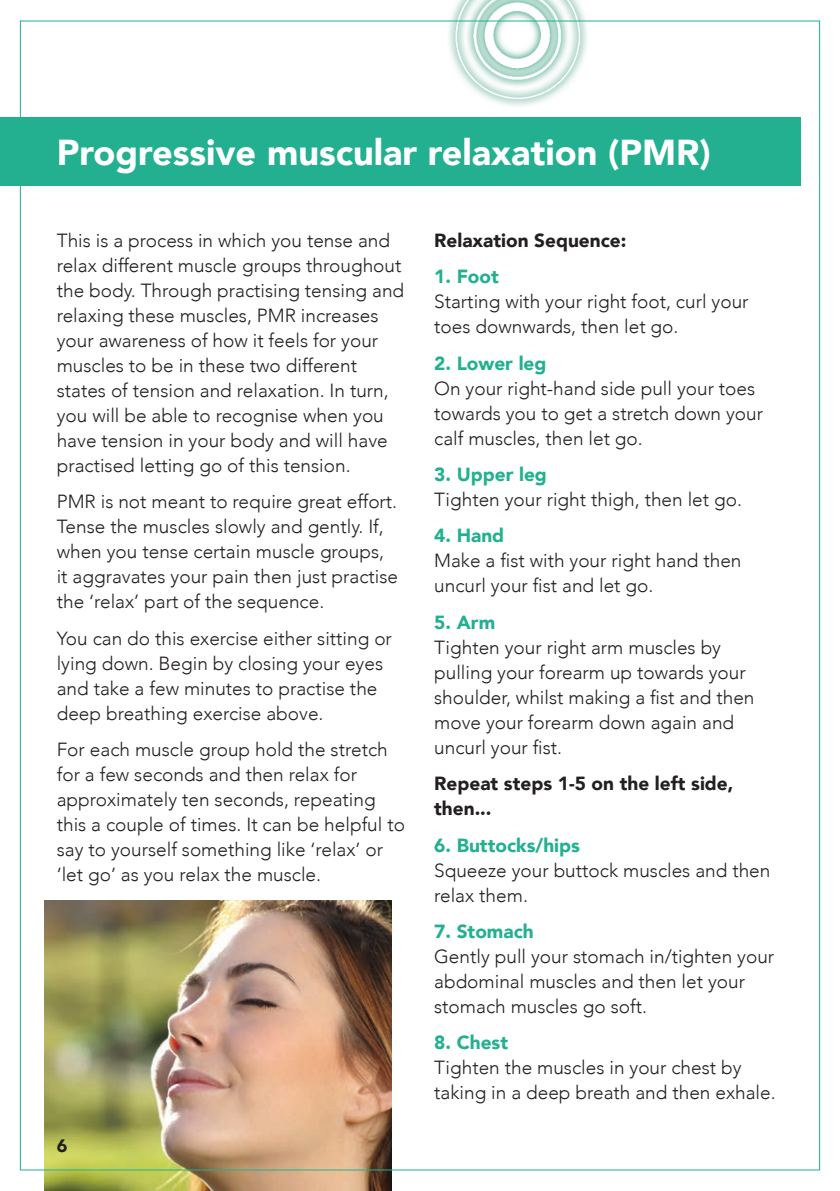
<style>
.page{position:relative;width:840px;height:1191px;background:#fff}
.page>*{position:absolute;margin:0;border:0;box-sizing:border-box;transform-origin:0 0}
.t1{font:900 36px "Avenir";color:#fff}
.t2{font:300 19px/25px "Avenir";color:#231f20}
.t3{font:900 19px "Avenir";color:#22b090}
.t4{font:900 19px/25px "Avenir";color:#231f20}
.t5{font:900 18px "Avenir";color:#231f20}
</style>
<div class="page">
<img style="left:44px;top:900px;width:347px;height:291px">
<img style="left:434px;top:0;width:159px;height:106px">
<div style="left:0;top:117px;width:799px;height:68px;background:#22b090"></div>
<h1 class="t1" style="left:57px;top:121px;width:655px">Progressive muscular relaxation (PMR)</h1>
<p class="t2" style="left:57px;top:228px;width:349px">This is a process in which you tense and relax different muscle groups throughout the body. Through practising tensing and relaxing these muscles, PMR increases your awareness of how it feels for your muscles to be in these two different states of tension and relaxation. In turn, you will be able to recognise when you have tension in your body and will have practised letting go of this tension.</p>
<p class="t2" style="left:57px;top:489px;width:343px">PMR is not meant to require great effort.<br>Tense the muscles slowly and gently. If, when you tense certain muscle groups, it aggravates your pain then just practise the ‘relax’ part of the sequence.</p>
<p class="t2" style="left:57px;top:625px;width:336px">You can do this exercise either sitting or lying down. Begin by closing your eyes and take a few minutes to practise the deep breathing exercise above.</p>
<p class="t2" style="left:57px;top:737px;width:349px">For each muscle group hold the stretch for a few seconds and then relax for approximately ten seconds, repeating this a couple of times. It can be helpful to say to yourself something like ‘relax’ or ‘let go’ as you relax the muscle.</p>
<p class="t5" style="left:57px;top:1130px;width:12px">6</p>
<p class="t4" style="left:434px;top:227px;width:194px">Relaxation Sequence:</p>
<p class="t3" style="left:434px;top:260px;width:66px">1. Foot</p>
<p class="t2" style="left:434px;top:289px;width:316px">Starting with your right foot, curl your toes downwards, then let go.</p>
<p class="t3" style="left:434px;top:347px;width:114px">2. Lower leg</p>
<p class="t2" style="left:434px;top:376px;width:330px">On your right-hand side pull your toes towards you to get a stretch down your calf muscles, then let go.</p>
<p class="t3" style="left:434px;top:458px;width:114px">3. Upper leg</p>
<p class="t2" style="left:434px;top:487px;width:309px">Tighten your right thigh, then let go.</p>
<p class="t3" style="left:434px;top:519px;width:71px">4. Hand</p>
<p class="t2" style="left:434px;top:548px;width:309px">Make a fist with your right hand then uncurl your fist and let go.</p>
<p class="t3" style="left:434px;top:606px;width:63px">5. Arm</p>
<p class="t2" style="left:434px;top:635px;width:322px">Tighten your right arm muscles by pulling your forearm up towards your shoulder, whilst making a fist and then move your forearm down again and uncurl your fist.</p>
<p class="t4" style="left:434px;top:770px;width:300px">Repeat steps 1-5 on the left side, then...</p>
<p class="t3" style="left:434px;top:828px;width:147px">6. Buttocks/hips</p>
<p class="t2" style="left:434px;top:857px;width:337px">Squeeze your buttock muscles and then relax them.</p>
<p class="t3" style="left:434px;top:915px;width:101px">7. Stomach</p>
<p class="t2" style="left:434px;top:944px;width:341px">Gently pull your stomach in/tighten your abdominal muscles and then let your stomach muscles go soft.</p>
<p class="t3" style="left:434px;top:1026px;width:75px">8. Chest</p>
<p class="t2" style="left:434px;top:1055px;width:343px">Tighten the muscles in your chest by taking in a deep breath and then exhale.</p>
</div>
